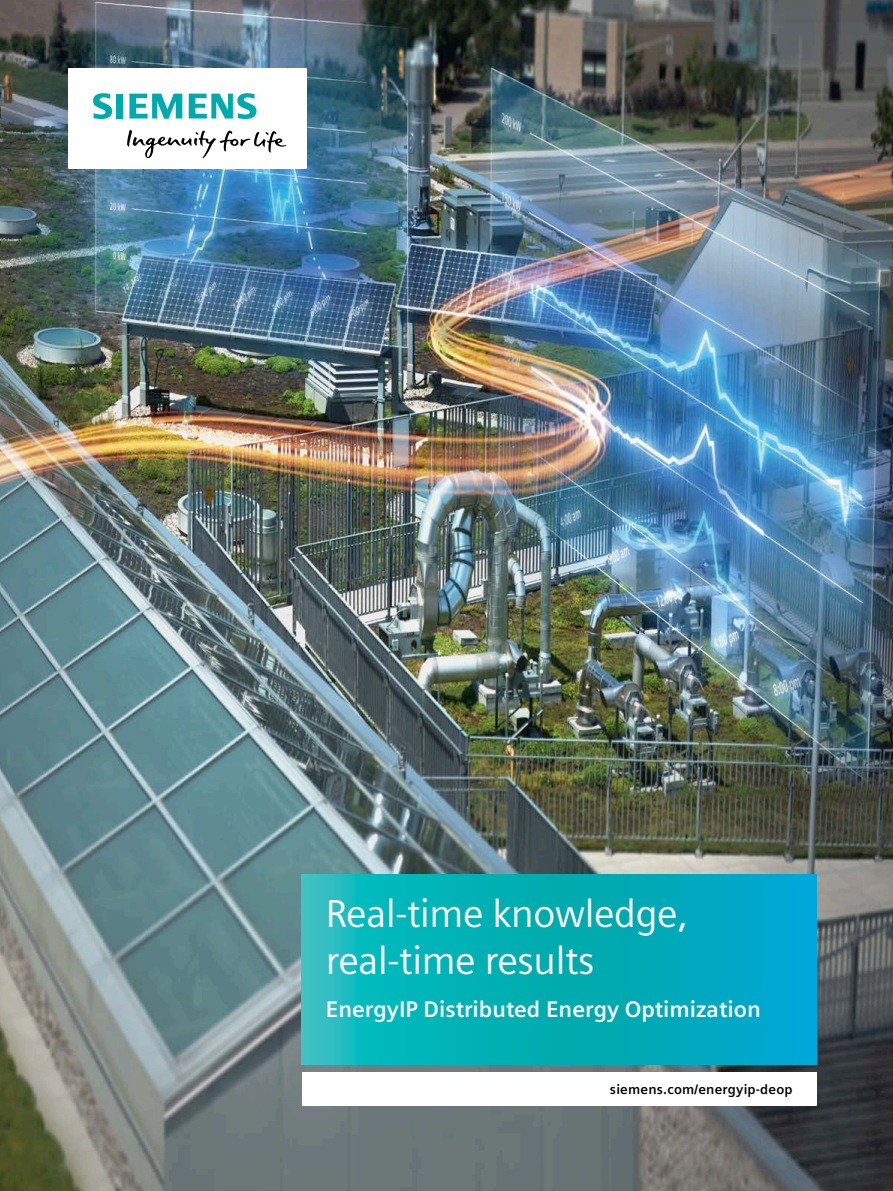
<style>
.page{position:relative;width:893px;height:1191px;background:#fff}
.page>*{position:absolute;margin:0;border:0;box-sizing:border-box;transform-origin:0 0}
.t1{font:39px/46.8px "Siemens Sans Global";letter-spacing:-.01em;color:#fff}
.t2{font:700 22.5px "Siemens Sans Global";color:#fff}
.t3{font:700 13.5px "Siemens Sans Global";letter-spacing:.015em;color:#000}
</style>
<div class="page">
<img style="left:0;top:0;width:893px;height:1191px">
<div style="left:68px;top:68px;width:238px;height:101px;background:#fff"></div>
<svg style="left:127px;top:130px;width:159px;height:28px"></svg>
<svg style="left:93px;top:93px;width:30px;height:26px"></svg>
<svg style="left:129px;top:94px;width:53px;height:25px"></svg>
<svg style="left:189px;top:93px;width:67px;height:26px"></svg>
<div style="left:302px;top:1072px;width:514px;height:34px;background:#fff"></div>
<svg style="left:302px;top:875px;width:514px;height:189px;background:#04aebb"></svg>
<h1 class="t1" style="left:326px;top:892px;width:364px">Real-time knowledge, real-time results</h1>
<p class="t2" style="left:326px;top:995px;width:437px">EnergyIP Distributed Energy Optimization</p>
<p class="t3" style="left:610px;top:1081px;width:184px">siemens.com/energyip-deop</p>
</div>
